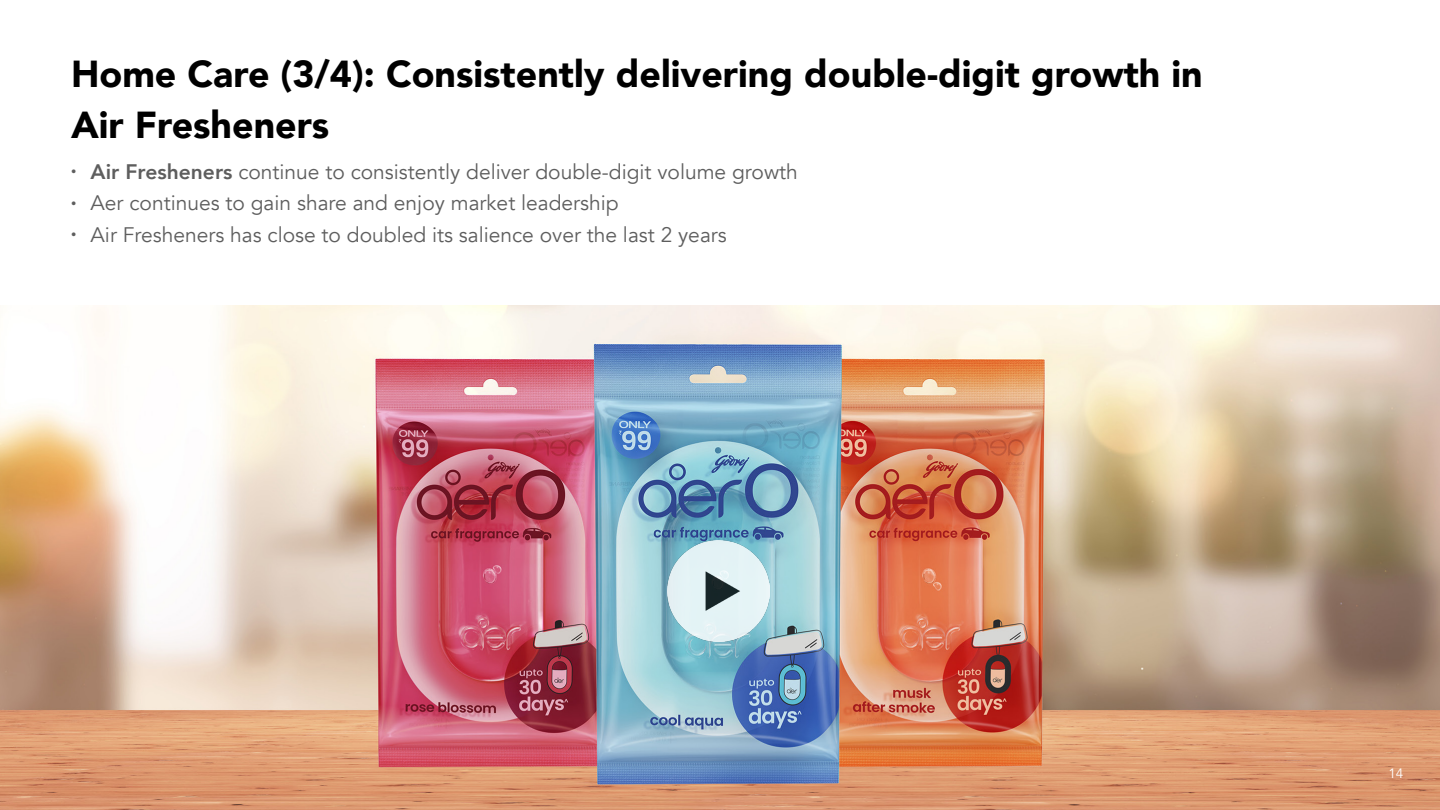
<style>
.page{position:relative;width:1440px;height:810px;background:#fff}
.page>*{position:absolute;margin:0;border:0;box-sizing:border-box;transform-origin:0 0}
.t1{font:900 37.5px/51px "Avenir";color:#000}
.t2{font:21px "Avenir";color:#5e5e5e}
.t3{font:13.5px "Avenir";color:#fff}
.s1{font-weight:800}
</style>
<div class="page">
<img style="left:0;top:305px;width:1440px;height:505px">
<img style="left:668px;top:540px;width:101px;height:102px">
<h1 class="t1" style="left:71px;top:47px;width:1133px">Home Care (3/4): Consistently delivering double-digit growth in<br>Air Fresheners</h1>
<p class="t2" style="left:71px;top:159px;width:728px"><sup>•</sup> <span class="s1">Air Fresheners</span> continue to consistently deliver double-digit volume growth</p>
<p class="t2" style="left:71px;top:190px;width:549px"><sup>•</sup> Aer continues to gain share and enjoy market leadership</p>
<p class="t2" style="left:71px;top:222px;width:657px"><sup>•</sup> Air Fresheners has close to doubled its salience over the last 2 years</p>
<p class="t3" style="left:1388px;top:765px;width:17px">14</p>
</div>
